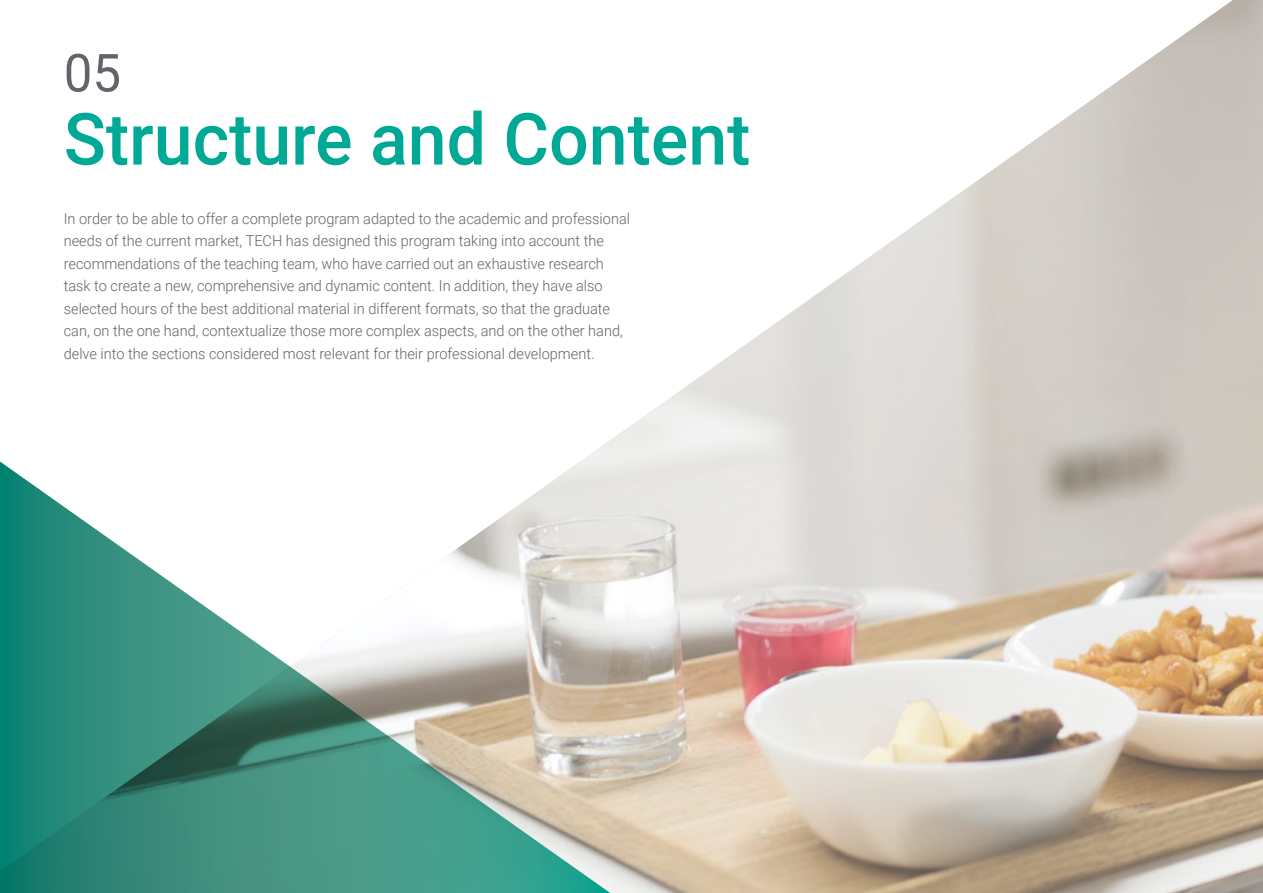
<style>
.page{position:relative;width:1263px;height:893px;background:#fff}
.page>*{position:absolute;margin:0;border:0;box-sizing:border-box;transform-origin:0 0}
.t1{font:500 72px "Roboto";color:#00a996}
.t2{font:52.5px "Roboto";color:#61646a}
.t3{font:300 15px/22.5px "Roboto";color:#61646a}
</style>
<div class="page">
<img style="left:602px;top:0;width:661px;height:893px">
<svg style="left:0;top:446px;width:640px;height:447px"></svg>
<h2 class="t2" style="left:64px;top:36px;width:59px">05</h2>
<h1 class="t1" style="left:64px;top:89px;width:688px">Structure and Content</h1>
<p class="t3" style="left:64px;top:207px;width:568px">In order to be able to offer a complete program adapted to the academic and professional needs of the current market, TECH has designed this program taking into account the recommendations of the teaching team, who have carried out an exhaustive research task to create a new, comprehensive and dynamic content. In addition, they have also selected hours of the best additional material in different formats, so that the graduate can, on the one hand, contextualize those more complex aspects, and on the other hand, delve into the sections considered most relevant for their professional development.</p>
</div>
